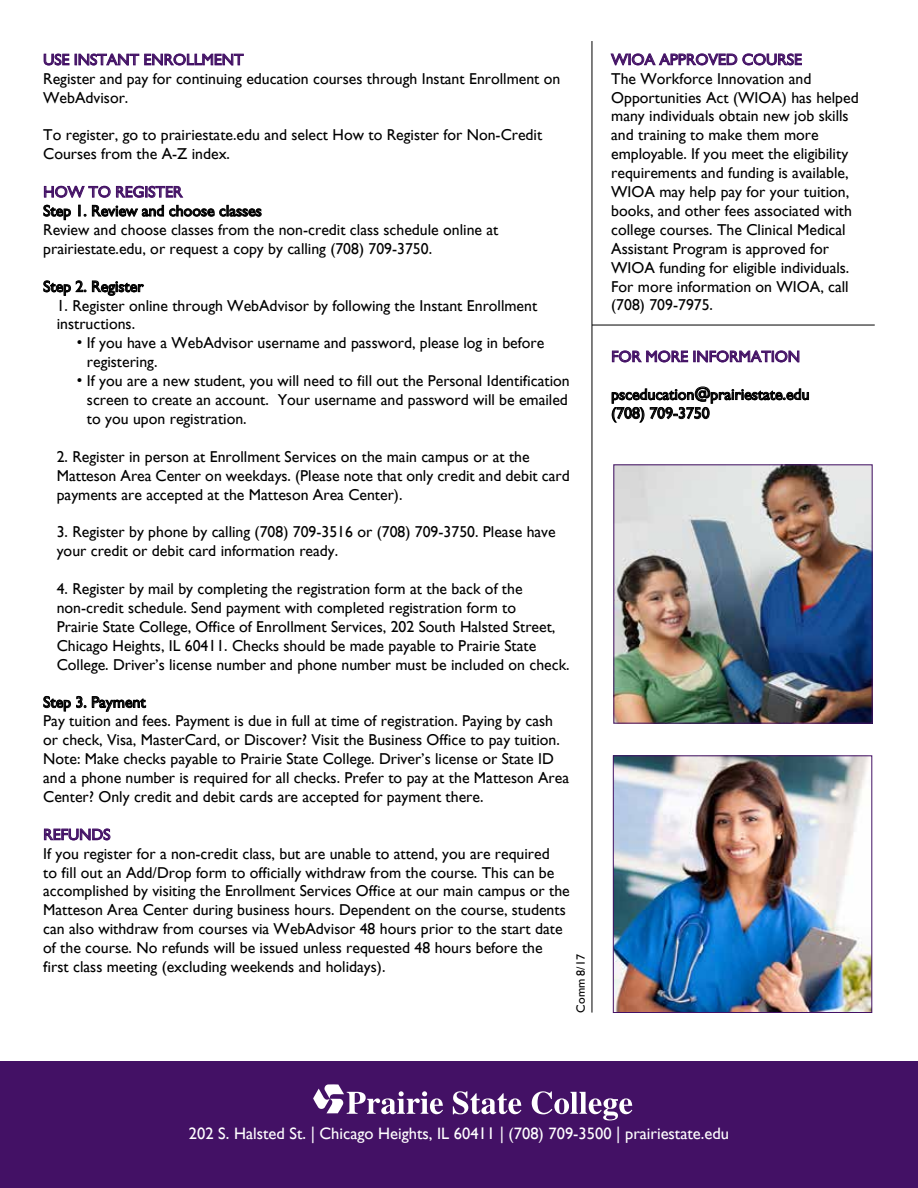
<style>
.page{position:relative;width:918px;height:1188px;background:#fff}
.page>*{position:absolute;margin:0;border:0;box-sizing:border-box;transform-origin:0 0}
.t1{font:16.5px "Gill Sans";color:#fff}
.t2{font:15.75px/18.9px "Gill Sans";color:#000}
.t3{font:15.75px "Gill Sans";color:#431165}
.t4{font:12px "Gill Sans";color:#000}
</style>
<div class="page">
<svg style="left:611px;top:53px;width:191px;height:12px"></svg>
<svg style="left:44px;top:53px;width:25px;height:13px"></svg>
<svg style="left:75px;top:53px;width:169px;height:13px"></svg>
<svg style="left:44px;top:186px;width:139px;height:12px"></svg>
<svg style="left:43px;top:205px;width:28px;height:15px"></svg>
<svg style="left:78px;top:205px;width:184px;height:12px"></svg>
<svg style="left:43px;top:280px;width:101px;height:16px"></svg>
<svg style="left:43px;top:696px;width:103px;height:16px"></svg>
<svg style="left:44px;top:828px;width:66px;height:12px"></svg>
<hr style="left:592px;top:41px;width:1px;height:972px;background:#000">
<div style="left:0;top:1062px;width:918px;height:126px;background:#431165"></div>
<svg style="left:313px;top:1084px;width:130px;height:30px"></svg>
<svg style="left:453px;top:1091px;width:68px;height:23px"></svg>
<svg style="left:532px;top:1091px;width:100px;height:29px"></svg>
<img style="left:616px;top:467px;width:254px;height:254px">
<div style="left:614px;top:465px;width:258px;height:258px;border:1px solid #431165"></div>
<img style="left:615px;top:758px;width:255px;height:253px">
<div style="left:613px;top:756px;width:259px;height:257px;border:1px solid #431165"></div>
<svg style="left:612px;top:350px;width:187px;height:12px"></svg>
<svg style="left:612px;top:387px;width:197px;height:36px"></svg>
<hr style="left:592px;top:325px;width:283px;height:1px;background:#000">
<p class="t3" style="left:43px;top:50px;width:202px">USE INSTANT ENROLLMENT</p>
<p class="t2" style="left:43px;top:69px;width:519px">Register and pay for continuing education courses through Instant Enrollment on<br>WebAdvisor.</p>
<p class="t2" style="left:43px;top:126px;width:501px">To register, go to prairiestate.edu and select How to Register for Non-Credit<br>Courses from the A-Z index.</p>
<p class="t3" style="left:43px;top:183px;width:141px">HOW TO REGISTER</p>
<p class="t2" style="left:43px;top:201px;width:457px">Step 1. Review and choose classes<br>Review and choose classes from the non-credit class schedule online at prairiestate.edu, or request a copy by calling (708) 709-3750.</p>
<p class="t2" style="left:43px;top:277px;width:102px">Step 2. Register</p>
<p class="t2" style="left:57px;top:296px;width:482px">1. Register online through WebAdvisor by following the Instant Enrollment instructions.</p>
<p class="t2" style="left:87px;top:334px;width:459px;text-indent:-10px">• If you have a WebAdvisor username and password, please log in before registering.</p>
<p class="t2" style="left:87px;top:371px;width:484px;text-align:justify;text-indent:-10px">• If you are a new student, you will need to fill out the Personal Identification screen to create an account. Your username and password will be emailed to you upon registration.</p>
<p class="t2" style="left:57px;top:447px;width:515px">2. Register in person at Enrollment Services on the main campus or at the<br>Matteson Area Center on weekdays. (Please note that only credit and debit card payments are accepted at the Matteson Area Center).</p>
<p class="t2" style="left:57px;top:523px;width:500px">3. Register by phone by calling (708) 709-3516 or (708) 709-3750. Please have your credit or debit card information ready.</p>
<p class="t2" style="left:57px;top:579px;width:514px">4. Register by mail by completing the registration form at the back of the non-credit schedule. Send payment with completed registration form to<br>Prairie State College, Office of Enrollment Services, 202 South Halsted Street, Chicago Heights, IL 60411. Checks should be made payable to Prairie State College. Driver’s license number and phone number must be included on check.</p>
<p class="t2" style="left:43px;top:693px;width:527px">Step 3. Payment<br>Pay tuition and fees. Payment is due in full at time of registration. Paying by cash or check, Visa, MasterCard, or Discover? Visit the Business Office to pay tuition.<br>Note: Make checks payable to Prairie State College. Driver’s license or State ID and a phone number is required for all checks. Prefer to pay at the Matteson Area Center? Only credit and debit cards are accepted for payment there.</p>
<p class="t3" style="left:43px;top:825px;width:69px">REFUNDS</p>
<p class="t2" style="left:43px;top:844px;width:528px">If you register for a non-credit class, but are unable to attend, you are required<br>to fill out an Add/Drop form to officially withdraw from the course. This can be accomplished by visiting the Enrollment Services Office at our main campus or the Matteson Area Center during business hours. Dependent on the course, students can also withdraw from courses via WebAdvisor 48 hours prior to the start date of the course. No refunds will be issued unless requested 48 hours before the first class meeting (excluding weekends and holidays).</p>
<p class="t4" style="left:574px;top:1013px;width:60px;rotate:-90deg">Comm 8/17</p>
<p class="t3" style="left:611px;top:50px;width:192px">WIOA APPROVED COURSE</p>
<p class="t2" style="left:611px;top:69px;width:249px">The Workforce Innovation and Opportunities Act (WIOA) has helped many individuals obtain new job skills and training to make them more employable. If you meet the eligibility requirements and funding is available, WIOA may help pay for your tuition, books, and other fees associated with college courses. The Clinical Medical Assistant Program is approved for WIOA funding for eligible individuals.<br>For more information on WIOA, call (708) 709-7975.</p>
<p class="t3" style="left:611px;top:347px;width:190px">FOR MORE INFORMATION</p>
<p class="t2" style="left:611px;top:385px;width:200px">psceducation@prairiestate.edu (708) 709-3750</p>
<p class="t1" style="left:189px;top:1124px;width:542px">202 S. Halsted St. | Chicago Heights, IL 60411 | (708) 709-3500 | prairiestate.edu</p>
</div>
